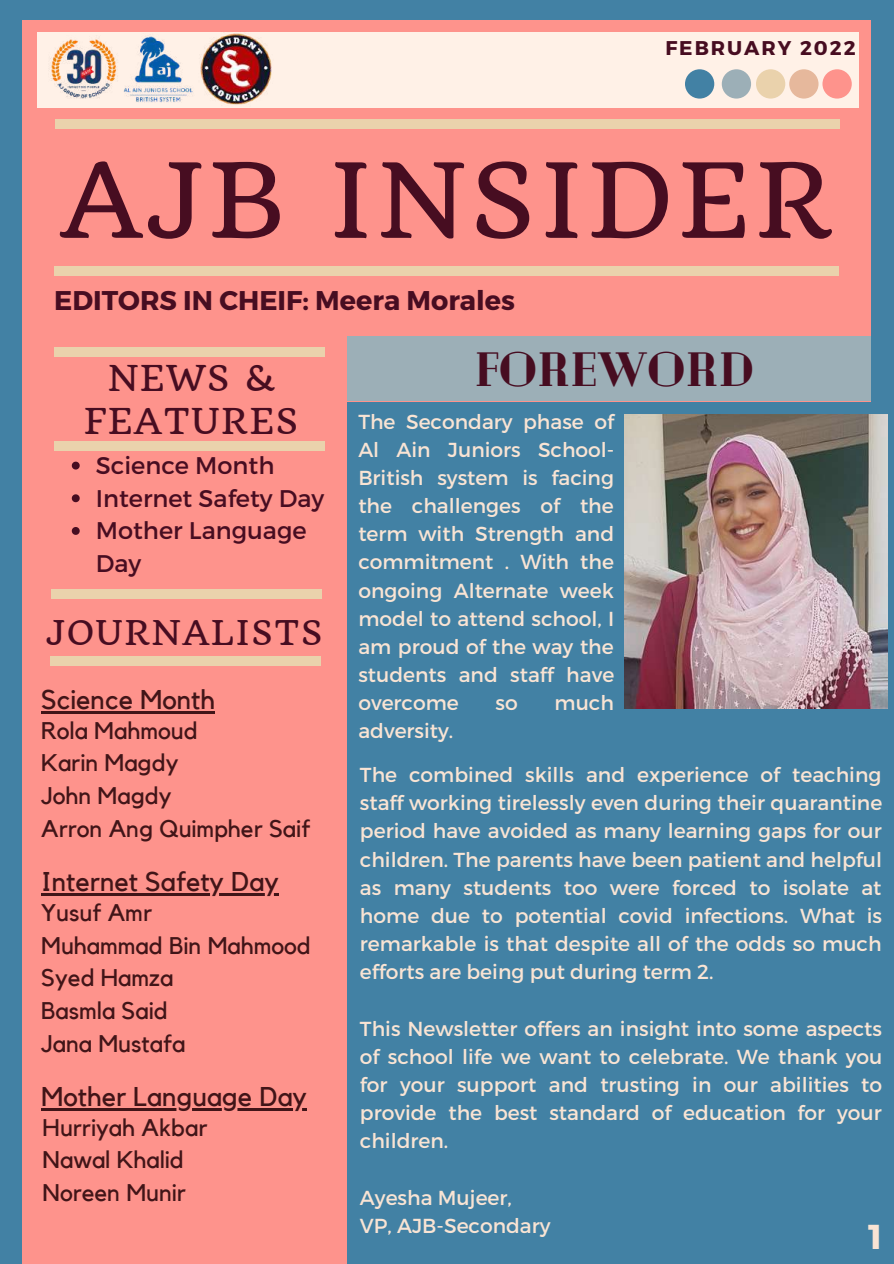
<style>
.page{position:relative;width:894px;height:1264px;background:#fff}
.page>*{position:absolute;margin:0;border:0;box-sizing:border-box;transform-origin:0 0}
.t1{font:100.8px "Quando";letter-spacing:.05em;color:#470d21}
.t2{font:900 48px "Cheque";color:#470d21}
.t3{font:34.8px/42.8px "Quando";letter-spacing:.05em;color:#470d21;text-align:center}
.t4{font:700 34.5px "Montserrat";color:#f9e4d4}
.t5{font:33.3px "Quando";letter-spacing:.05em;color:#470d21}
.t6{font:27px "Kollektif";color:#411518}
.t7{font:700 27px "Montserrat";color:#470d21}
.t8{font:24px/32.7px "Kollektif";color:#411518}
.t9{font:24px/32.7px "Montserrat";color:#470d21}
.t10{font:20.25px/28.2px "Montserrat";color:#f9e4d4;text-align:justify}
.t11{font:700 19.8px "Montserrat";letter-spacing:.1em;color:#470d21}
</style>
<div class="page">
<div style="left:0;top:0;width:893px;height:1263px;background:#4281a4"></div>
<div style="left:23px;top:20px;width:847px;height:381px;background:#fe938c"></div>
<div style="left:55px;top:120px;width:784px;height:9px;background:#ead2ac"></div>
<div style="left:54px;top:267px;width:784px;height:9px;background:#ead2ac"></div>
<div style="left:37px;top:32px;width:821px;height:75px;background:#fff1e7"></div>
<img style="left:50px;top:39px;width:67px;height:60px">
<img style="left:123px;top:36px;width:69px;height:67px">
<div style="left:822px;top:69px;width:29px;height:30px;background:#fe938c;border-radius:50%"></div>
<div style="left:789px;top:69px;width:29px;height:30px;background:#e6b89c;border-radius:50%"></div>
<div style="left:755px;top:69px;width:30px;height:30px;background:#ead2ac;border-radius:50%"></div>
<div style="left:684px;top:69px;width:30px;height:30px;background:#4281a4;border-radius:50%"></div>
<div style="left:347px;top:336px;width:523px;height:65px;background:#9cafb7"></div>
<div style="left:23px;top:336px;width:324px;height:927px;background:#fe938c"></div>
<div style="left:54px;top:347px;width:270px;height:9px;background:#ead2ac"></div>
<img style="left:192px;top:33px;width:87px;height:75px">
<svg style="left:72px;top:461px;width:8px;height:8px"></svg>
<svg style="left:72px;top:494px;width:8px;height:8px"></svg>
<svg style="left:72px;top:527px;width:8px;height:8px"></svg>
<div style="left:51px;top:589px;width:270px;height:9px;background:#ead2ac"></div>
<div style="left:50px;top:656px;width:270px;height:9px;background:#ead2ac"></div>
<div style="left:54px;top:441px;width:270px;height:9px;background:#ead2ac"></div>
<div style="left:721px;top:69px;width:29px;height:30px;background:#9cafb7;border-radius:50%"></div>
<img style="left:624px;top:414px;width:262px;height:294px">
<hr style="left:41px;top:711px;width:174px;height:2px;background:#411518">
<hr style="left:41px;top:893px;width:238px;height:2px;background:#411518">
<hr style="left:41px;top:1108px;width:266px;height:2px;background:#411518">
<p class="t11" style="left:665px;top:35px;width:192px">FEBRUARY 2022</p>
<h1 class="t1" style="left:61px;top:138px;width:772px">AJB INSIDER</h1>
<h3 class="t7" style="left:54px;top:283px;width:462px">EDITORS IN CHEIF: Meera Morales</h3>
<h3 class="t3" style="left:84px;top:356px;width:216px">NEWS &amp;<br>FEATURES</h3>
<p class="t9" style="left:96px;top:448px;width:230px">Science Month<br>Internet Safety Day<br>Mother Language<br>Day</p>
<h3 class="t5" style="left:47px;top:611px;width:277px">JOURNALISTS</h3>
<h3 class="t6" style="left:41px;top:687px;width:175px">Science Month</h3>
<p class="t8" style="left:41px;top:714px;width:271px">Rola Mahmoud<br>Karin Magdy<br>John Magdy<br>Arron Ang Quimpher Saif</p>
<h3 class="t6" style="left:41px;top:869px;width:239px">Internet Safety Day</h3>
<p class="t8" style="left:41px;top:897px;width:271px">Yusuf Amr<br>Muhammad Bin Mahmood<br>Syed Hamza<br>Basmla Said<br>Jana Mustafa</p>
<h3 class="t6" style="left:41px;top:1083px;width:267px">Mother Language Day</h3>
<p class="t8" style="left:43px;top:1111px;width:166px">Hurriyah Akbar<br>Nawal Khalid<br>Noreen Munir</p>
<h2 class="t2" style="left:474px;top:338px;width:281px">FOREWORD</h2>
<p class="t10" style="left:358px;top:406px;width:257px">The Secondary phase of Al Ain Juniors School-British system is facing the challenges of the term with Strength and commitment . With the ongoing Alternate week model to attend school, I am proud of the way the students and staff have overcome</p>
<p class="t10" style="left:495px;top:688px;width:24px">so</p>
<p class="t10" style="left:554px;top:688px;width:61px">much</p>
<p class="t10" style="left:358px;top:716px;width:96px">adversity.</p>
<p class="t10" style="left:360px;top:759px;width:523px">The combined skills and experience of teaching staff working tirelessly even during their quarantine period have avoided as many learning gaps for our children. The parents have been patient and helpful as many students too were forced to isolate at home due to potential covid infections. What is remarkable is that despite all of the odds so much efforts are being put during term 2.</p>
<p class="t10" style="left:360px;top:1013px;width:524px">This Newsletter offers an insight into some aspects of school life we want to celebrate. We thank you for your support and trusting in our abilities to provide the best standard of education for your children.</p>
<p class="t10" style="left:360px;top:1182px;width:192px">Ayesha Mujeer,<br>VP, AJB-Secondary</p>
<h3 class="t4" style="left:868px;top:1214px;width:16px">1</h3>
</div>
